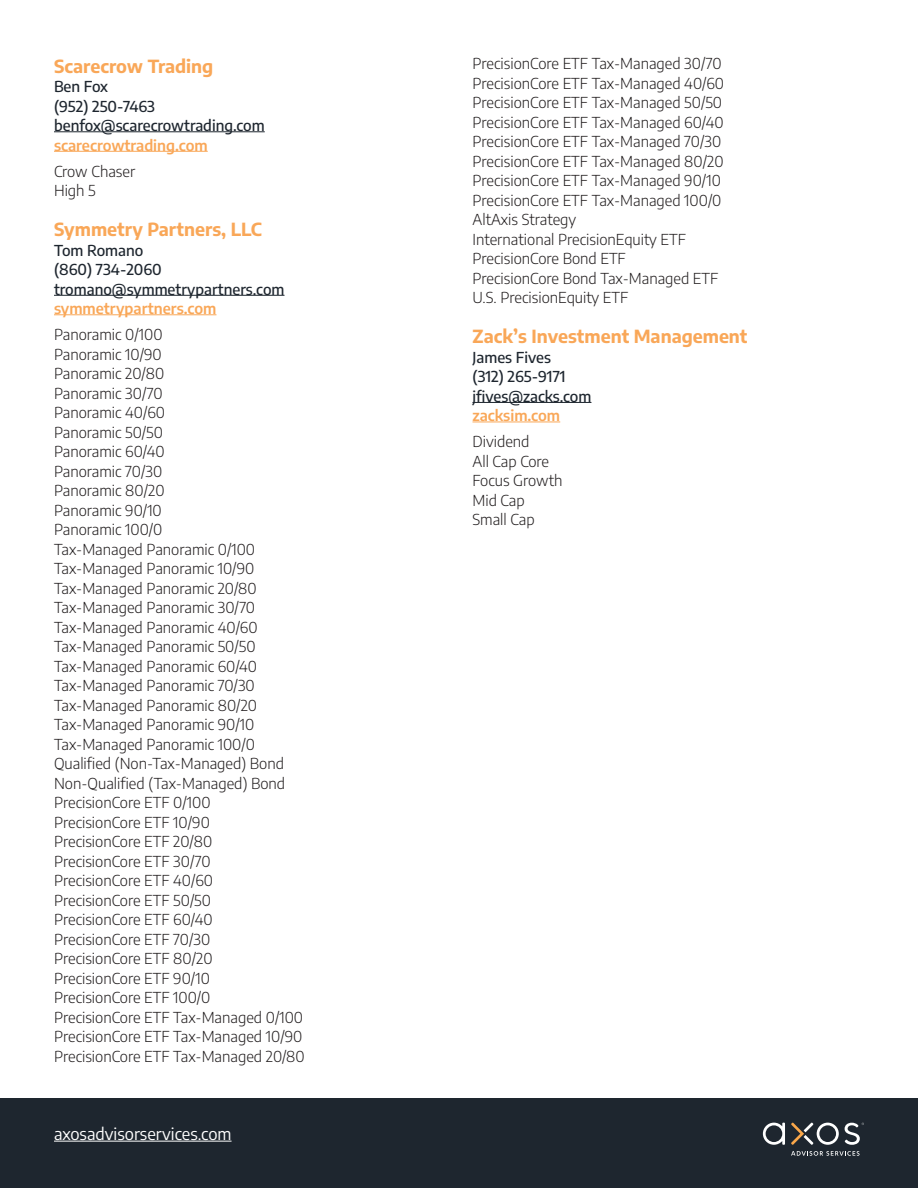
<style>
.page{position:relative;width:918px;height:1188px;background:#fff}
.page>*{position:absolute;margin:0;border:0;box-sizing:border-box;transform-origin:0 0}
.t1{font:700 18px "Encode Sans";color:#f9a758}
.t2{font:16.5px "Encode Sans";color:#fff}
.t3{font:300 15px "Encode Sans";color:#231f20}
.t4{font:500 15px/19.5px "Encode Sans";color:#1e262f}
.s1{font-weight:600;color:#f9a758}
</style>
<div class="page">
<hr style="left:54px;top:132px;width:211px;height:1px;background:#1e262f">
<hr style="left:54px;top:151px;width:154px;height:1px;background:#f9a758">
<hr style="left:54px;top:295px;width:231px;height:1px;background:#1e262f">
<hr style="left:54px;top:315px;width:162px;height:1px;background:#f9a758">
<hr style="left:472px;top:402px;width:119px;height:1px;background:#1e262f">
<hr style="left:472px;top:422px;width:88px;height:1px;background:#f9a758">
<div style="left:0;top:1098px;width:918px;height:90px;background:#1e262f"></div>
<hr style="left:54px;top:1141px;width:178px;height:1px;background:#fff">
<svg style="left:791px;top:1123px;width:48px;height:22px"></svg>
<svg style="left:763px;top:1123px;width:22px;height:22px"></svg>
<svg style="left:845px;top:1123px;width:19px;height:22px"></svg>
<svg style="left:791px;top:1151px;width:69px;height:5px"></svg>
<p class="t1" style="left:54px;top:52px;width:161px">Scarecrow Trading</p>
<p class="t4" style="left:54px;top:76px;width:212px">Ben Fox<br>(952) 250-7463 benfox@scarecrowtrading.com <span class="s1">scarecrowtrading.com</span></p>
<p class="t3" style="left:54px;top:161px;width:83px">Crow Chaser</p>
<p class="t3" style="left:54px;top:180px;width:43px">High 5</p>
<p class="t1" style="left:54px;top:216px;width:210px">Symmetry Partners, LLC</p>
<p class="t4" style="left:54px;top:239px;width:232px">Tom Romano<br>(860) 734-2060 tromano@symmetrypartners.com <span class="s1">symmetrypartners.com</span></p>
<p class="t3" style="left:54px;top:324px;width:110px">Panoramic 0/100</p>
<p class="t3" style="left:54px;top:344px;width:109px">Panoramic 10/90</p>
<p class="t3" style="left:54px;top:363px;width:112px">Panoramic 20/80</p>
<p class="t3" style="left:54px;top:383px;width:110px">Panoramic 30/70</p>
<p class="t3" style="left:54px;top:402px;width:113px">Panoramic 40/60</p>
<p class="t3" style="left:54px;top:422px;width:110px">Panoramic 50/50</p>
<p class="t3" style="left:54px;top:441px;width:112px">Panoramic 60/40</p>
<p class="t3" style="left:54px;top:461px;width:110px">Panoramic 70/30</p>
<p class="t3" style="left:54px;top:480px;width:112px">Panoramic 80/20</p>
<p class="t3" style="left:54px;top:500px;width:109px">Panoramic 90/10</p>
<p class="t3" style="left:54px;top:519px;width:110px">Panoramic 100/0</p>
<p class="t3" style="left:54px;top:539px;width:203px">Tax-Managed Panoramic 0/100</p>
<p class="t3" style="left:54px;top:558px;width:202px">Tax-Managed Panoramic 10/90</p>
<p class="t3" style="left:54px;top:578px;width:204px">Tax-Managed Panoramic 20/80</p>
<p class="t3" style="left:54px;top:597px;width:203px">Tax-Managed Panoramic 30/70</p>
<p class="t3" style="left:54px;top:617px;width:205px">Tax-Managed Panoramic 40/60</p>
<p class="t3" style="left:54px;top:636px;width:203px">Tax-Managed Panoramic 50/50</p>
<p class="t3" style="left:54px;top:656px;width:205px">Tax-Managed Panoramic 60/40</p>
<p class="t3" style="left:54px;top:675px;width:202px">Tax-Managed Panoramic 70/30</p>
<p class="t3" style="left:54px;top:695px;width:205px">Tax-Managed Panoramic 80/20</p>
<p class="t3" style="left:54px;top:714px;width:202px">Tax-Managed Panoramic 90/10</p>
<p class="t3" style="left:54px;top:734px;width:202px">Tax-Managed Panoramic 100/0</p>
<p class="t3" style="left:54px;top:753px;width:231px">Qualified (Non-Tax-Managed) Bond</p>
<p class="t3" style="left:54px;top:773px;width:233px">Non-Qualified (Tax-Managed) Bond</p>
<p class="t3" style="left:54px;top:792px;width:158px">PrecisionCore ETF 0/100</p>
<p class="t3" style="left:54px;top:812px;width:157px">PrecisionCore ETF 10/90</p>
<p class="t3" style="left:54px;top:831px;width:160px">PrecisionCore ETF 20/80</p>
<p class="t3" style="left:54px;top:851px;width:158px">PrecisionCore ETF 30/70</p>
<p class="t3" style="left:54px;top:870px;width:161px">PrecisionCore ETF 40/60</p>
<p class="t3" style="left:54px;top:890px;width:159px">PrecisionCore ETF 50/50</p>
<p class="t3" style="left:54px;top:909px;width:160px">PrecisionCore ETF 60/40</p>
<p class="t3" style="left:54px;top:929px;width:158px">PrecisionCore ETF 70/30</p>
<p class="t3" style="left:54px;top:948px;width:160px">PrecisionCore ETF 80/20</p>
<p class="t3" style="left:54px;top:968px;width:157px">PrecisionCore ETF 90/10</p>
<p class="t3" style="left:54px;top:987px;width:158px">PrecisionCore ETF 100/0</p>
<p class="t3" style="left:54px;top:1007px;width:251px">PrecisionCore ETF Tax-Managed 0/100</p>
<p class="t3" style="left:54px;top:1026px;width:250px">PrecisionCore ETF Tax-Managed 10/90</p>
<p class="t3" style="left:54px;top:1046px;width:252px">PrecisionCore ETF Tax-Managed 20/80</p>
<p class="t2" style="left:54px;top:1123px;width:179px">axosadvisorservices.com</p>
<p class="t3" style="left:472px;top:53px;width:251px">PrecisionCore ETF Tax-Managed 30/70</p>
<p class="t3" style="left:472px;top:73px;width:253px">PrecisionCore ETF Tax-Managed 40/60</p>
<p class="t3" style="left:472px;top:92px;width:251px">PrecisionCore ETF Tax-Managed 50/50</p>
<p class="t3" style="left:472px;top:112px;width:253px">PrecisionCore ETF Tax-Managed 60/40</p>
<p class="t3" style="left:472px;top:131px;width:250px">PrecisionCore ETF Tax-Managed 70/30</p>
<p class="t3" style="left:472px;top:151px;width:253px">PrecisionCore ETF Tax-Managed 80/20</p>
<p class="t3" style="left:472px;top:170px;width:250px">PrecisionCore ETF Tax-Managed 90/10</p>
<p class="t3" style="left:472px;top:190px;width:251px">PrecisionCore ETF Tax-Managed 100/0</p>
<p class="t3" style="left:472px;top:209px;width:105px">AltAxis Strategy</p>
<p class="t3" style="left:472px;top:229px;width:215px">International PrecisionEquity ETF</p>
<p class="t3" style="left:472px;top:248px;width:155px">PrecisionCore Bond ETF</p>
<p class="t3" style="left:472px;top:268px;width:247px">PrecisionCore Bond Tax-Managed ETF</p>
<p class="t3" style="left:472px;top:287px;width:157px">U.S. PrecisionEquity ETF</p>
<p class="t1" style="left:472px;top:323px;width:277px">Zack’s Investment Management</p>
<p class="t4" style="left:472px;top:347px;width:120px">James Fives<br>(312) 265-9171 jfives@zacks.com <span class="s1">zacksim.com</span></p>
<p class="t3" style="left:472px;top:431px;width:59px">Dividend</p>
<p class="t3" style="left:472px;top:451px;width:78px">All Cap Core</p>
<p class="t3" style="left:472px;top:470px;width:91px">Focus Growth</p>
<p class="t3" style="left:472px;top:490px;width:54px">Mid Cap</p>
<p class="t3" style="left:472px;top:509px;width:64px">Small Cap</p>
</div>
